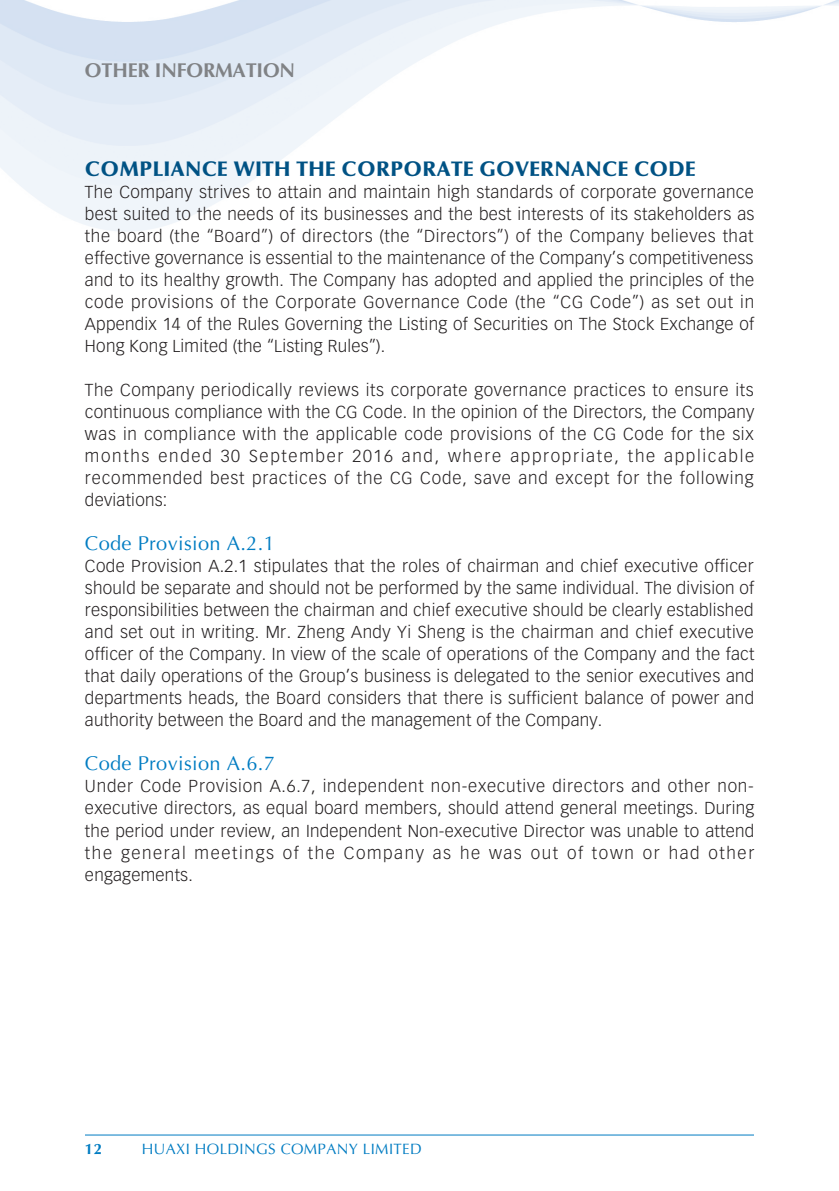
<style>
.page{position:relative;width:839px;height:1191px;background:#fff}
.page>*{position:absolute;margin:0;border:0;box-sizing:border-box;transform-origin:0 0}
._01_H1{font:900 21px "Optima LT Std";letter-spacing:.015em;color:#005284}
._02_H2{font:20px "Optima LT Std";letter-spacing:.015em;color:#007cc2}
.t1{font:700 20px "Optima LT Std";letter-spacing:-.01em;color:#808285}
._00_txt{font:300 17px/22px "Vectora LT Std";letter-spacing:.015em;color:#231f20;text-align:justify}
.t2{font:15px "Optima LT Std";letter-spacing:.025em;color:#007cc2}
.t3{font:700 15px "Optima LT Std";color:#007cc2}
</style>
<div class="page">
<hr style="left:85px;top:1134px;width:669px;height:1px;background:#007cc2">
<p class="t1" style="left:85px;top:59px;width:212px">OTHER INFORMATION</p>
<p class="_01_H1" style="left:85px;top:157px;width:612px">COMPLIANCE WITH THE CORPORATE GOVERNANCE CODE</p>
<p class="_00_txt" style="left:85px;top:181px;width:671px">The Company strives to attain and maintain high standards of corporate governance best suited to the needs of its businesses and the best interests of its stakeholders as the board (the “Board”) of directors (the “Directors”) of the Company believes that effective governance is essential to the maintenance of the Company’s competitiveness and to its healthy growth. The Company has adopted and applied the principles of the code provisions of the Corporate Governance Code (the “CG Code”) as set out in Appendix 14 of the Rules Governing the Listing of Securities on The Stock Exchange of Hong Kong Limited (the “Listing Rules”).</p>
<p class="_00_txt" style="left:85px;top:379px;width:671px">The Company periodically reviews its corporate governance practices to ensure its continuous compliance with the CG Code. In the opinion of the Directors, the Company was in compliance with the applicable code provisions of the CG Code for the six months ended 30 September 2016 and, where appropriate, the applicable recommended best practices of the CG Code, save and except for the following deviations:</p>
<p class="_02_H2" style="left:85px;top:532px;width:191px">Code Provision A.2.1</p>
<p class="_00_txt" style="left:85px;top:555px;width:671px">Code Provision A.2.1 stipulates that the roles of chairman and chief executive officer should be separate and should not be performed by the same individual. The division of responsibilities between the chairman and chief executive should be clearly established and set out in writing. Mr. Zheng Andy Yi Sheng is the chairman and chief executive officer of the Company. In view of the scale of operations of the Company and the fact that daily operations of the Group’s business is delegated to the senior executives and departments heads, the Board considers that there is sufficient balance of power and authority between the Board and the management of the Company.</p>
<p class="_02_H2" style="left:85px;top:752px;width:191px">Code Provision A.6.7</p>
<p class="_00_txt" style="left:85px;top:775px;width:671px">Under Code Provision A.6.7, independent non-executive directors and other non&shy;executive directors, as equal board members, should attend general meetings. During the period under review, an Independent Non-executive Director was unable to attend the general meetings of the Company as he was out of town or had other engagements.</p>
<p class="t3" style="left:85px;top:1140px;width:19px">12</p>
<p class="t2" style="left:142px;top:1140px;width:282px">HUAXI HOLDINGS COMPANY LIMITED</p>
</div>
